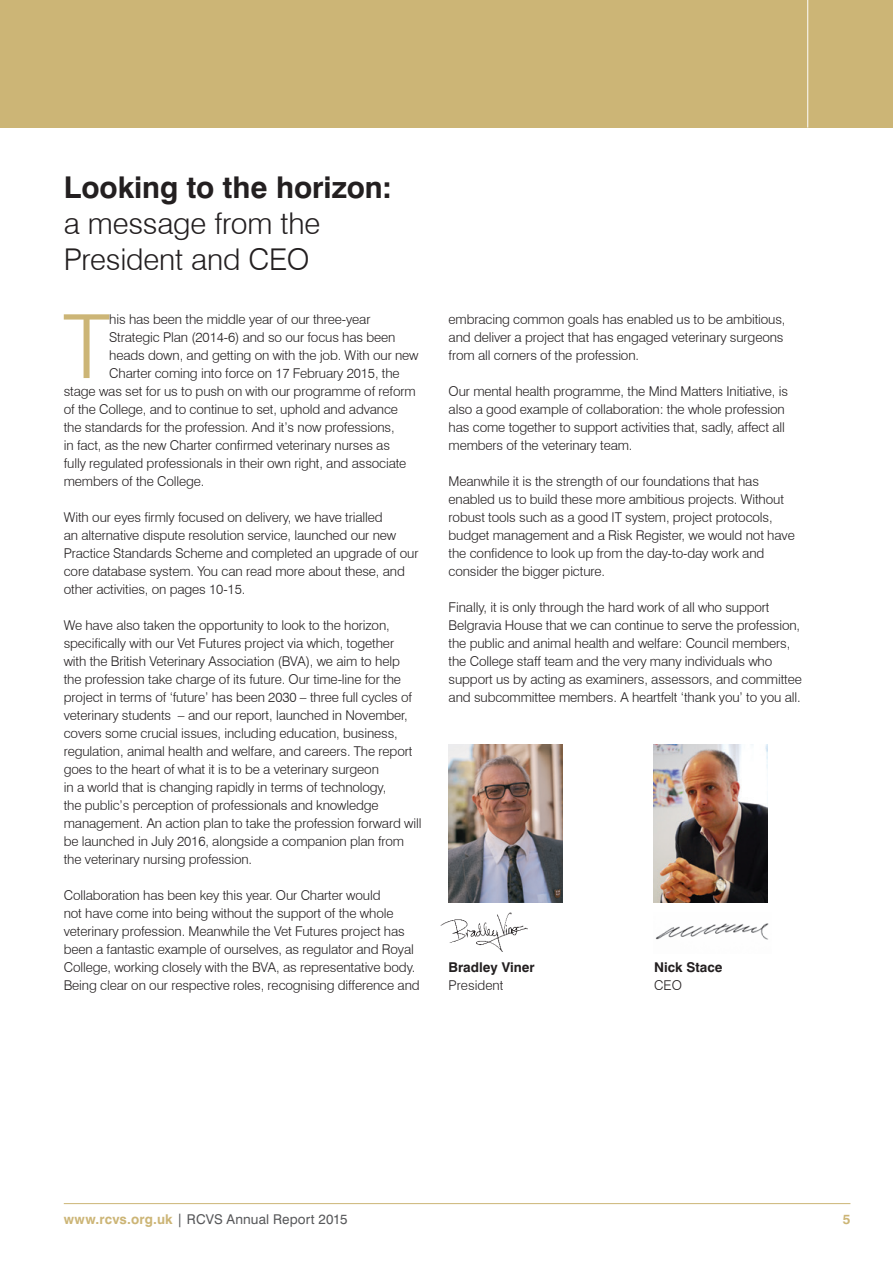
<style>
.page{position:relative;width:893px;height:1263px;background:#fff}
.page>*{position:absolute;margin:0;border:0;box-sizing:border-box;transform-origin:0 0}
.t1{font:300 88.65px "Swiss 721 BT";color:#ccb576}
.t2{font:300 30px/36px "Swiss 721 BT";letter-spacing:-.01em;color:#231f20}
.t3{font:700 30px "Swiss 721 BT";color:#231f20}
.t4{font:300 13.5px/18px "Swiss 721 BT";letter-spacing:-.01em;color:#231f20}
.t5{font:13.5px "Swiss 721 BT";letter-spacing:.01em;color:#57585a}
.t6{font:700 13.5px "Swiss 721 BT";color:#231f20}
.t7{font:700 13.5px "Swiss 721 BT";color:#ccb576}
.s1{font-weight:700;color:#ccb576}
</style>
<div class="page">
<div style="left:0;top:0;width:893px;height:128px;background:#ccb576"></div>
<hr style="left:64px;top:1203px;width:786px;height:1px;background:#ccb576">
<hr style="left:807px;top:0;width:1px;height:128px;background:#fff">
<img style="left:655px;top:923px;width:114px;height:17px">
<img style="left:440px;top:912px;width:88px;height:39px">
<img style="left:449px;top:745px;width:114px;height:157px">
<img style="left:653px;top:745px;width:114px;height:157px">
<h2 class="t3" style="left:64px;top:169px;width:329px">Looking to the horizon:</h2>
<h2 class="t2" style="left:64px;top:205px;width:258px">a message from the<br>President and CEO</h2>
<h1 class="t1" style="left:63px;top:293px;width:49px">T</h1>
<p class="t4" style="left:109px;top:310px;width:263px">his has been the middle year of our three-year</p>
<p class="t4" style="left:109px;top:328px;width:288px">Strategic Plan (2014-6) and so our focus has been</p>
<p class="t4" style="left:109px;top:346px;width:311px">heads down, and getting on with the job. With our new</p>
<p class="t4" style="left:109px;top:364px;width:292px">Charter coming into force on 17 February 2015, the</p>
<p class="t4" style="left:64px;top:382px;width:353px">stage was set for us to push on with our programme of reform</p>
<p class="t4" style="left:64px;top:400px;width:336px">of the College, and to continue to set, uphold and advance</p>
<p class="t4" style="left:64px;top:418px;width:332px">the standards for the profession. And it’s now professions,</p>
<p class="t4" style="left:64px;top:436px;width:328px">in fact, as the new Charter confirmed veterinary nurses as</p>
<p class="t4" style="left:64px;top:454px;width:344px">fully regulated professionals in their own right, and associate</p>
<p class="t4" style="left:64px;top:472px;width:142px">members of the College.</p>
<p class="t4" style="left:64px;top:508px;width:356px">With our eyes firmly focused on delivery, we have trialled<br>an alternative dispute resolution service, launched our new Practice Standards Scheme and completed an upgrade of our core database system. You can read more about these, and other activities, on pages 10-15.</p>
<p class="t4" style="left:64px;top:616px;width:359px">We have also taken the opportunity to look to the horizon, specifically with our Vet Futures project via which, together<br>with the British Veterinary Association (BVA), we aim to help<br>the profession take charge of its future. Our time-line for the project in terms of ‘future’ has been 2030 – three full cycles of veterinary students – and our report, launched in November, covers some crucial issues, including education, business, regulation, animal health and welfare, and careers. The report goes to the heart of what it is to be a veterinary surgeon<br>in a world that is changing rapidly in terms of technology,<br>the public’s perception of professionals and knowledge management. An action plan to take the profession forward will be launched in July 2016, alongside a companion plan from the veterinary nursing profession.</p>
<p class="t4" style="left:64px;top:886px;width:357px">Collaboration has been key this year. Our Charter would<br>not have come into being without the support of the whole veterinary profession. Meanwhile the Vet Futures project has been a fantastic example of ourselves, as regulator and Royal College, working closely with the BVA, as representative body.<br>Being clear on our respective roles, recognising difference and</p>
<p class="t4" style="left:449px;top:310px;width:338px">embracing common goals has enabled us to be ambitious, and deliver a project that has engaged veterinary surgeons from all corners of the profession.</p>
<p class="t4" style="left:449px;top:382px;width:341px">Our mental health programme, the Mind Matters Initiative, is also a good example of collaboration: the whole profession has come together to support activities that, sadly, affect all members of the veterinary team.</p>
<p class="t4" style="left:449px;top:472px;width:348px">Meanwhile it is the strength of our foundations that has enabled us to build these more ambitious projects. Without robust tools such as a good IT system, project protocols, budget management and a Risk Register, we would not have the confidence to look up from the day-to-day work and consider the bigger picture.</p>
<p class="t4" style="left:449px;top:598px;width:355px">Finally, it is only through the hard work of all who support Belgravia House that we can continue to serve the profession, the public and animal health and welfare: Council members, the College staff team and the very many individuals who support us by acting as examiners, assessors, and committee and subcommittee members. A heartfelt ‘thank you’ to you all.</p>
<p class="t6" style="left:449px;top:959px;width:87px">Bradley Viner</p>
<p class="t6" style="left:654px;top:959px;width:70px">Nick Stace</p>
<p class="t4" style="left:449px;top:976px;width:56px">President</p>
<p class="t4" style="left:654px;top:976px;width:29px">CEO</p>
<p class="t5" style="left:64px;top:1211px;width:285px"><span class="s1">www.rcvs.org.uk</span> | RCVS Annual Report 2015</p>
<p class="t7" style="left:843px;top:1211px;width:9px">5</p>
</div>
